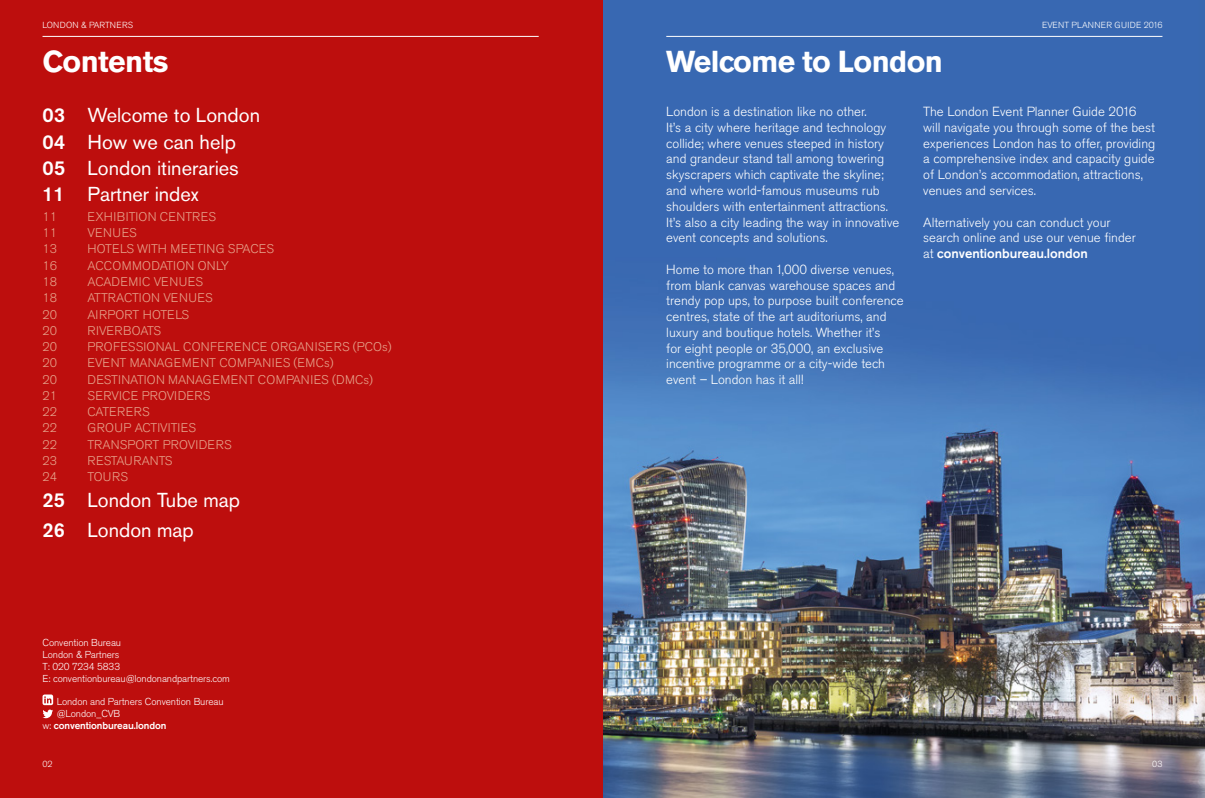
<style>
.page{position:relative;width:1205px;height:798px;background:#fff}
.page>*{position:absolute;margin:0;border:0;box-sizing:border-box;transform-origin:0 0}
.t1{font:700 30px "Akzidenz Grotesk BE";letter-spacing:-.02em;color:#fff}
.t2{font:20px/26.2px "Akzidenz Grotesk BE";color:#fff}
.t3{font:300 13.12px/15.8px "Akzidenz Grotesk BE";color:#fff}
.t4{font:300 12.5px "Akzidenz Grotesk BE";letter-spacing:.02em;color:#e6a48c}
.t5{font:300 12.5px "Akzidenz Grotesk BE";color:#e6a48c}
.t6{font:300 10px/12px "Akzidenz Grotesk BE";letter-spacing:-.01em;color:#fff}
.t7{font:500 10px "Akzidenz Grotesk BE";letter-spacing:-.01em;color:#fff}
.t8{font:300 8.75px "Akzidenz Grotesk BE";letter-spacing:.02em;color:#fff}
.s1{font-weight:500}
.s2{font-weight:300}
</style>
<div class="page">
<img style="left:602px;top:0;width:603px;height:797px">
<div style="left:0;top:0;width:602px;height:797px;background:#bd0e0d"></div>
<hr style="left:43px;top:36px;width:496px;height:1px;background:#fff">
<hr style="left:666px;top:36px;width:496px;height:1px;background:#fff">
<svg style="left:43px;top:694px;width:10px;height:24px"></svg>
<p class="t8" style="left:43px;top:20px;width:92px">LONDON &amp; PARTNERS</p>
<h1 class="t1" style="left:43px;top:44px;width:127px">Contents</h1>
<h2 class="t2" style="left:43px;top:102px;width:219px"><span class="s1">03</span> Welcome to London<br><span class="s1">04</span> How we can help<br><span class="s1">05</span> London itineraries<br><span class="s1">11</span> Partner index</h2>
<p class="t4" style="left:43px;top:209px;width:16px">11</p>
<p class="t4" style="left:88px;top:209px;width:130px">EXHIBITION CENTRES</p>
<p class="t4" style="left:43px;top:226px;width:16px">11</p>
<p class="t4" style="left:88px;top:226px;width:51px">VENUES</p>
<p class="t4" style="left:43px;top:242px;width:16px">13</p>
<p class="t5" style="left:88px;top:242px;width:188px">HOTELS WITH MEETING SPACES</p>
<p class="t4" style="left:43px;top:258px;width:16px">16</p>
<p class="t4" style="left:88px;top:258px;width:143px">ACCOMMODATION ONLY</p>
<p class="t4" style="left:43px;top:274px;width:16px">18</p>
<p class="t4" style="left:88px;top:274px;width:117px">ACADEMIC VENUES</p>
<p class="t4" style="left:43px;top:291px;width:16px">18</p>
<p class="t5" style="left:88px;top:291px;width:127px">ATTRACTION VENUES</p>
<p class="t4" style="left:43px;top:307px;width:16px">20</p>
<p class="t5" style="left:88px;top:307px;width:103px">AIRPORT HOTELS</p>
<p class="t4" style="left:43px;top:323px;width:16px">20</p>
<p class="t5" style="left:88px;top:323px;width:75px">RIVERBOATS</p>
<p class="t4" style="left:43px;top:339px;width:16px">20</p>
<p class="t4" style="left:88px;top:339px;width:306px">PROFESSIONAL CONFERENCE ORGANISERS (PCOs)</p>
<p class="t4" style="left:43px;top:356px;width:16px">20</p>
<p class="t4" style="left:88px;top:356px;width:248px">EVENT MANAGEMENT COMPANIES (EMCs)</p>
<p class="t4" style="left:43px;top:372px;width:16px">20</p>
<p class="t4" style="left:88px;top:372px;width:287px">DESTINATION MANAGEMENT COMPANIES (DMCs)</p>
<p class="t4" style="left:43px;top:388px;width:16px">21</p>
<p class="t4" style="left:88px;top:388px;width:124px">SERVICE PROVIDERS</p>
<p class="t4" style="left:43px;top:404px;width:16px">22</p>
<p class="t4" style="left:88px;top:404px;width:64px">CATERERS</p>
<p class="t4" style="left:43px;top:421px;width:16px">22</p>
<p class="t5" style="left:88px;top:421px;width:110px">GROUP ACTIVITIES</p>
<p class="t4" style="left:43px;top:437px;width:16px">22</p>
<p class="t4" style="left:88px;top:437px;width:146px">TRANSPORT PROVIDERS</p>
<p class="t4" style="left:43px;top:453px;width:16px">23</p>
<p class="t5" style="left:88px;top:453px;width:86px">RESTAURANTS</p>
<p class="t4" style="left:43px;top:469px;width:16px">24</p>
<p class="t4" style="left:88px;top:469px;width:42px">TOURS</p>
<h2 class="t2" style="left:43px;top:485px;width:199px;line-height:29.8px"><span class="s1">25</span> London Tube map<br><span class="s1">26</span> London map</h2>
<p class="t6" style="left:43px;top:636px;width:189px">Convention Bureau<br>London &amp; Partners<br>T: 020 7234 5833<br>E: conventionbureau@londonandpartners.com</p>
<p class="t6" style="left:57px;top:695px;width:168px">London and Partners Convention Bureau</p>
<p class="t6" style="left:57px;top:707px;width:65px">@London_CVB</p>
<p class="t7" style="left:43px;top:719px;width:125px"><span class="s2">w:</span> conventionbureau.london</p>
<h1 class="t1" style="left:666px;top:44px;width:278px">Welcome to London</h1>
<p class="t8" style="left:1042px;top:20px;width:122px">EVENT PLANNER GUIDE 2016</p>
<p class="t3" style="left:666px;top:104px;width:234px">London is a destination like no other.<br>It’s a city where heritage and technology collide; where venues steeped in history and grandeur stand tall among towering skyscrapers which captivate the skyline; and where world-famous museums rub shoulders with entertainment attractions.<br>It’s also a city leading the way in innovative event concepts and solutions.</p>
<p class="t3" style="left:666px;top:261px;width:239px">Home to more than 1,000 diverse venues, from blank canvas warehouse spaces and trendy pop ups, to purpose built conference centres, state of the art auditoriums, and luxury and boutique hotels. Whether it’s<br>for eight people or 35,000, an exclusive incentive programme or a city-wide tech event – London has it all!</p>
<p class="t3" style="left:923px;top:104px;width:233px">The London Event Planner Guide 2016 will navigate you through some of the best experiences London has to offer, providing a comprehensive index and capacity guide of London’s accommodation, attractions, venues and services.</p>
<p class="t3" style="left:923px;top:214px;width:214px">Alternatively you can conduct your search online and use our venue finder at <span class="s1">conventionbureau.london</span></p>
<p class="t8" style="left:43px;top:759px;width:12px">02</p>
<p class="t8" style="left:1152px;top:759px;width:12px">03</p>
</div>
